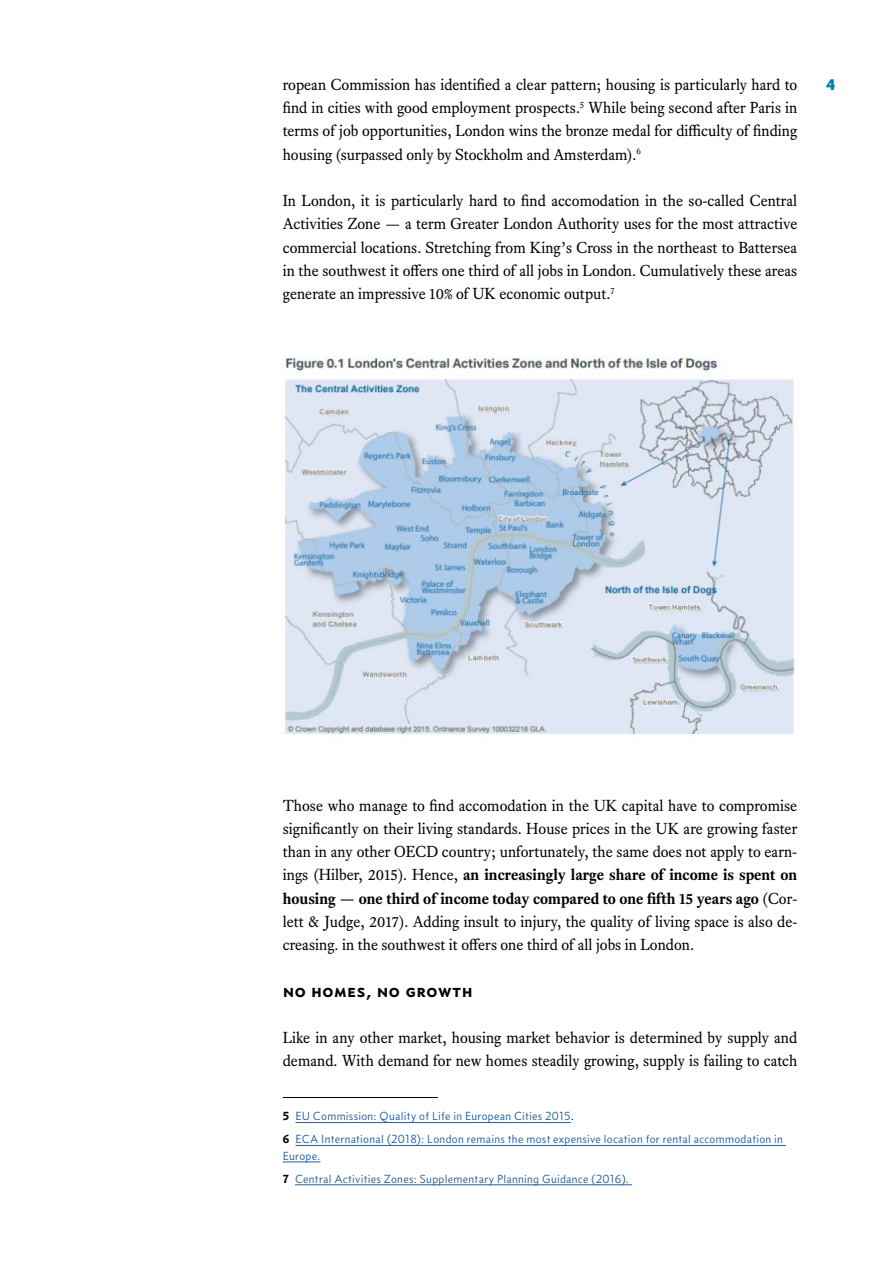
<style>
.page{position:relative;width:893px;height:1263px;background:#fff}
.page>*{position:absolute;margin:0;border:0;box-sizing:border-box;transform-origin:0 0}
.t1{font:18px "Concourse C6";color:#000}
.t2{font:15.75px/23.2px "Equity Text B";color:#000;text-align:justify}
.t3{font:15.75px "Concourse T7";color:#007ab2}
.t4{font:12px/23px "Concourse T3";letter-spacing:.025em;color:#215e9e}
.s1{font-weight:700}
.s2{font-weight:700;color:#000}
.s3{color:#000}
</style>
<div class="page">
<img style="left:283px;top:357px;width:512px;height:378px">
<hr style="left:283px;top:1097px;width:155px;height:1px;background:#000">
<hr style="left:295px;top:1122px;width:276px;height:1px;background:#215e9e">
<hr style="left:295px;top:1145px;width:491px;height:1px;background:#215e9e">
<hr style="left:283px;top:1161px;width:37px;height:1px;background:#215e9e">
<hr style="left:295px;top:1184px;width:337px;height:1px;background:#215e9e">
<p class="t2" style="left:283px;top:73px;width:516px">ropean Commission has identified a clear pattern; housing is particularly hard to</p>
<p class="t3" style="left:826px;top:75px;width:11px">4</p>
<p class="t2" style="left:283px;top:96px;width:516px">find in cities with good employment prospects.<sup>5</sup> While being second after Paris in terms of job opportunities, London wins the bronze medal for difficulty of finding housing (surpassed only by Stockholm and Amsterdam).<sup>6</sup></p>
<p class="t2" style="left:283px;top:189px;width:516px">In London, it is particularly hard to find accomodation in the so-called Central Activities Zone — a term Greater London Authority uses for the most attractive commercial locations. Stretching from King’s Cross in the northeast to Battersea in the southwest it offers one third of all jobs in London. Cumulatively these areas generate an impressive 10% of UK economic output.<sup>7</sup></p>
<p class="t2" style="left:283px;top:793px;width:516px">Those who manage to find accomodation in the UK capital have to compromise significantly on their living standards. House prices in the UK are growing faster than in any other OECD country; unfortunately, the same does not apply to earn&shy;ings (Hilber, 2015). Hence, <span class="s1">an increasingly large share of income is spent on housing — one third of income today compared to one fifth 15 years ago</span> (Cor&shy;lett &amp; Judge, 2017). Adding insult to injury, the quality of living space is also de&shy;creasing. in the southwest it offers one third of all jobs in London.</p>
<p class="t1" style="left:283px;top:979px;width:192px">no homes, no growth</p>
<p class="t2" style="left:283px;top:1026px;width:516px">Like in any other market, housing market behavior is determined by supply and demand. With demand for new homes steadily growing, supply is failing to catch</p>
<p class="t4" style="left:283px;top:1105px;width:502px"><span class="s2">5</span> EU Commission: Quality of Life in European Cities 2015<span class="s3">.<br></span><span class="s2">6</span> ECA International (2018): London remains the most expensive location for rental accommodation in</p>
<p class="t4" style="left:283px;top:1144px;width:348px">Europe.<br><span class="s2">7</span> Central Activities Zones: Supplementary Planning Guidance (2016).</p>
</div>
